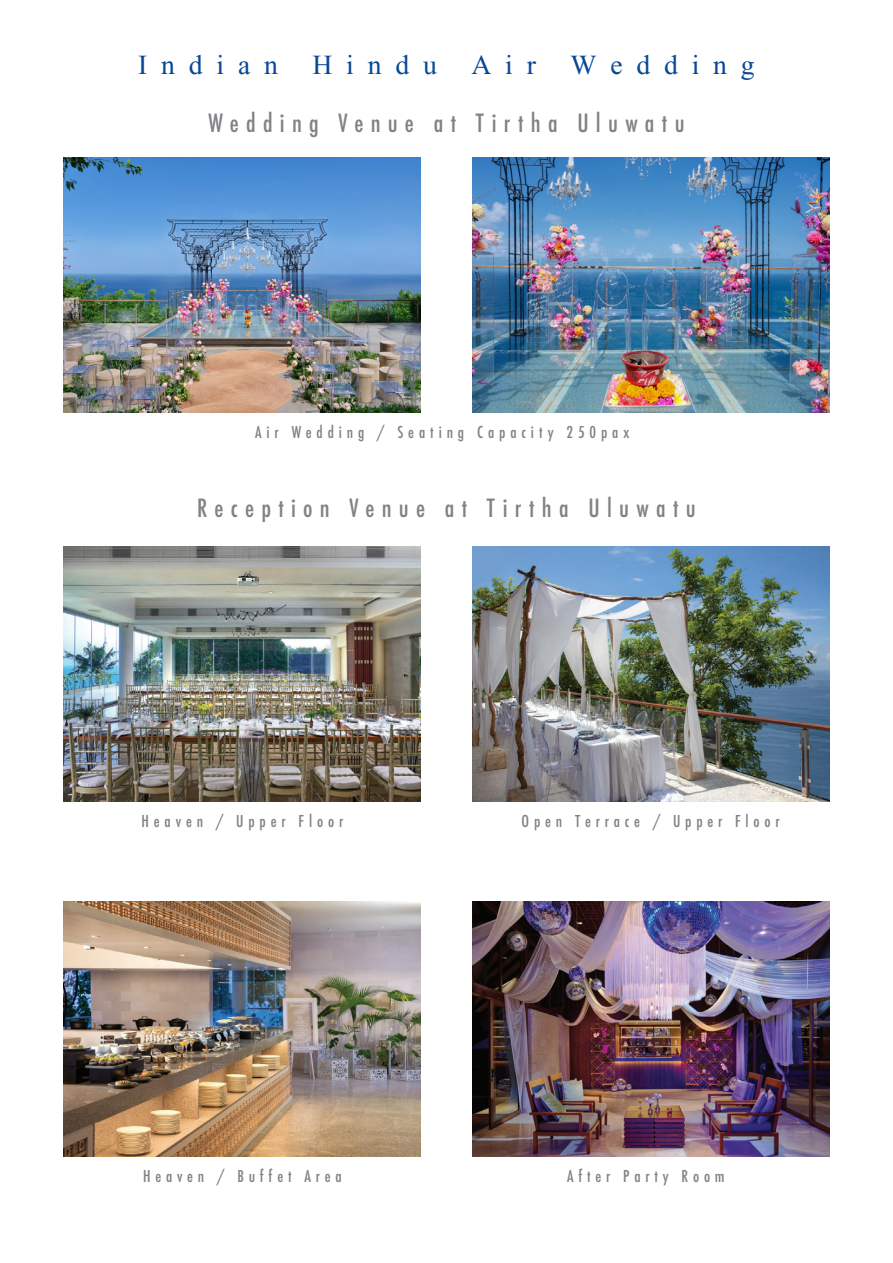
<style>
.page{position:relative;width:893px;height:1263px;background:#fff}
.page>*{position:absolute;margin:0;border:0;box-sizing:border-box;transform-origin:0 0}
.t1{font:27.6px "Times New Roman";letter-spacing:.5em;color:#074896}
.t2{font:500 condensed 24.45px "Futura";letter-spacing:.3em;color:#808285}
.t3{font:500 condensed 15.9px "Futura";letter-spacing:.3em;color:#808285}
</style>
<div class="page">
<img style="left:64px;top:157px;width:357px;height:255px">
<img style="left:472px;top:157px;width:357px;height:255px">
<img style="left:64px;top:547px;width:357px;height:255px">
<img style="left:472px;top:547px;width:357px;height:255px">
<img style="left:472px;top:902px;width:357px;height:255px">
<img style="left:64px;top:902px;width:357px;height:255px">
<h1 class="t1" style="left:138px;top:50px;width:141px">Indian</h1>
<h1 class="t1" style="left:313px;top:50px;width:444px">Hindu Air Wedding</h1>
<h2 class="t2" style="left:208px;top:107px;width:478px">Wedding Venue at Tirtha Uluwatu</h2>
<p class="t3" style="left:255px;top:422px;width:376px">Air Wedding / Seating Capacity 250pax</p>
<h2 class="t2" style="left:197px;top:492px;width:500px">Reception Venue at Tirtha Uluwatu</h2>
<p class="t3" style="left:141px;top:811px;width:203px">Heaven / Upper Floor</p>
<p class="t3" style="left:143px;top:1166px;width:200px">Heaven / Buffet Area</p>
<p class="t3" style="left:522px;top:811px;width:259px">Open Terrace / Upper Floor</p>
<p class="t3" style="left:567px;top:1166px;width:159px">After Party Room</p>
</div>
